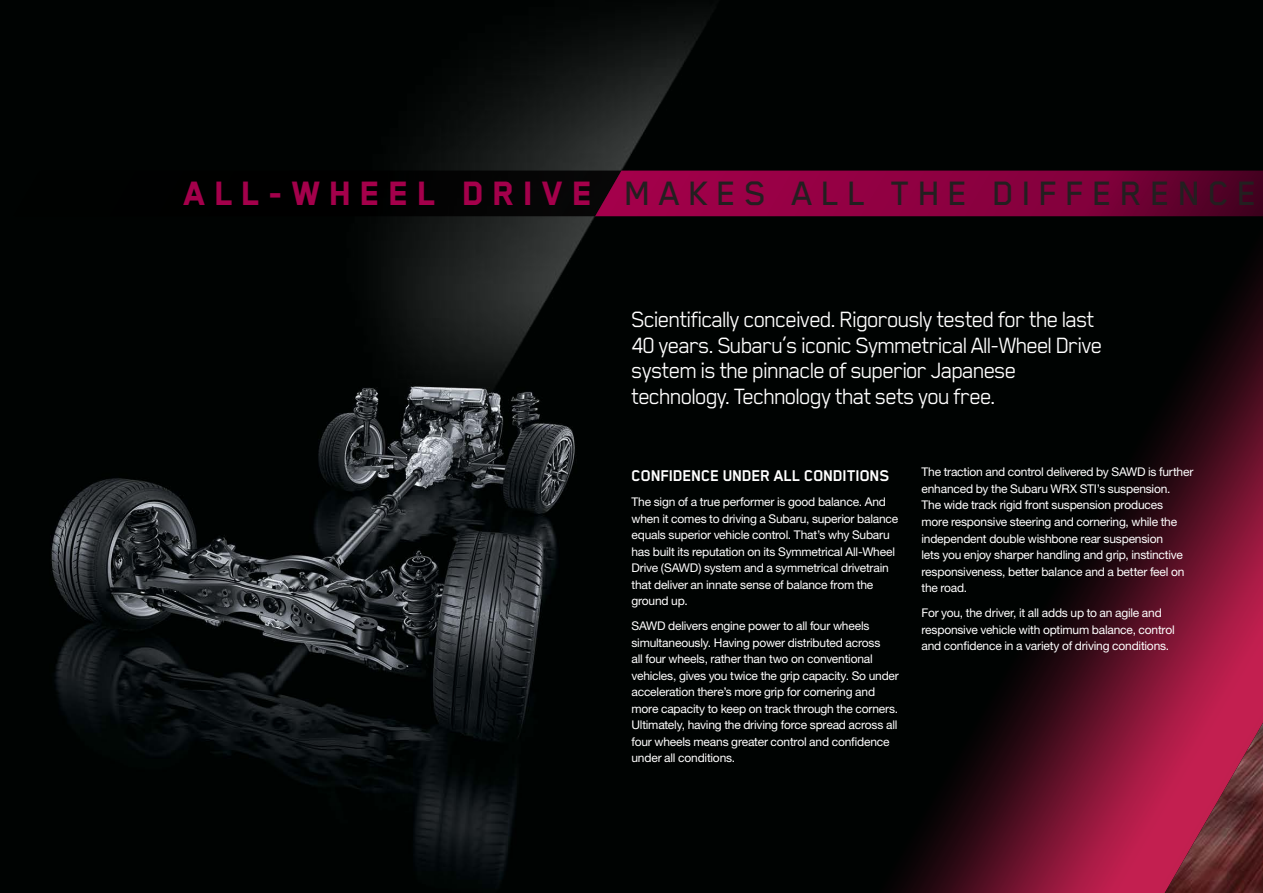
<style>
.page{position:relative;width:1263px;height:893px;background:#fff}
.page>*{position:absolute;margin:0;border:0;box-sizing:border-box;transform-origin:0 0}
.t1{font:500 39px "Subaru";letter-spacing:.2em;color:#231f20}
.t2{font:800 39px "Subaru";letter-spacing:.22em;color:#a4004b}
.t3{font:25.5px/25.5px "Subaru";letter-spacing:-.055em;color:#fff}
.t4{font:700 18px "Subaru";letter-spacing:-.025em;color:#fff}
.t5{font:12px/16.5px "Helvetica Neue";letter-spacing:-.015em;color:#fff}
</style>
<div class="page">
<img style="left:0;top:0;width:642px;height:893px">
<img style="left:321px;top:0;width:321px;height:407px">
<img style="left:642px;top:0;width:621px;height:893px">
<svg style="left:10px;top:171px;width:1253px;height:45px;background:#460120"></svg>
<h1 class="t2" style="left:184px;top:173px;width:411px">ALL-WHEEL DRIVE</h1>
<h1 class="t1" style="left:625px;top:173px;width:634px">MAKES ALL THE DIFFERENCE</h1>
<h2 class="t3" style="left:631px;top:306px;width:473px">Scientifically conceived. Rigorously tested for the last 40 years. Subaru’s iconic Symmetrical All-Wheel Drive system is the pinnacle of superior Japanese technology. Technology that sets you free.</h2>
<h3 class="t4" style="left:631px;top:466px;width:260px">CONFIDENCE UNDER ALL CONDITIONS</h3>
<p class="t5" style="left:631px;top:494px;width:268px">The sign of a true performer is good balance. And when it comes to driving a Subaru, superior balance equals superior vehicle control. That’s why Subaru has built its reputation on its Symmetrical All-Wheel Drive (SAWD) system and a symmetrical drivetrain that deliver an innate sense of balance from the ground up.</p>
<p class="t5" style="left:631px;top:618px;width:269px">SAWD delivers engine power to all four wheels simultaneously. Having power distributed across<br>all four wheels, rather than two on conventional vehicles, gives you twice the grip capacity. So under acceleration there’s more grip for cornering and more capacity to keep on track through the corners.<br>Ultimately, having the driving force spread across all four wheels means greater control and confidence under all conditions.</p>
<p class="t5" style="left:921px;top:464px;width:273px">The traction and control delivered by SAWD is further enhanced by the Subaru WRX STI’s suspension.<br>The wide track rigid front suspension produces<br>more responsive steering and cornering, while the independent double wishbone rear suspension<br>lets you enjoy sharper handling and grip, instinctive responsiveness, better balance and a better feel on the road.</p>
<p class="t5" style="left:921px;top:604px;width:255px">For you, the driver, it all adds up to an agile and responsive vehicle with optimum balance, control and confidence in a variety of driving conditions.</p>
</div>
